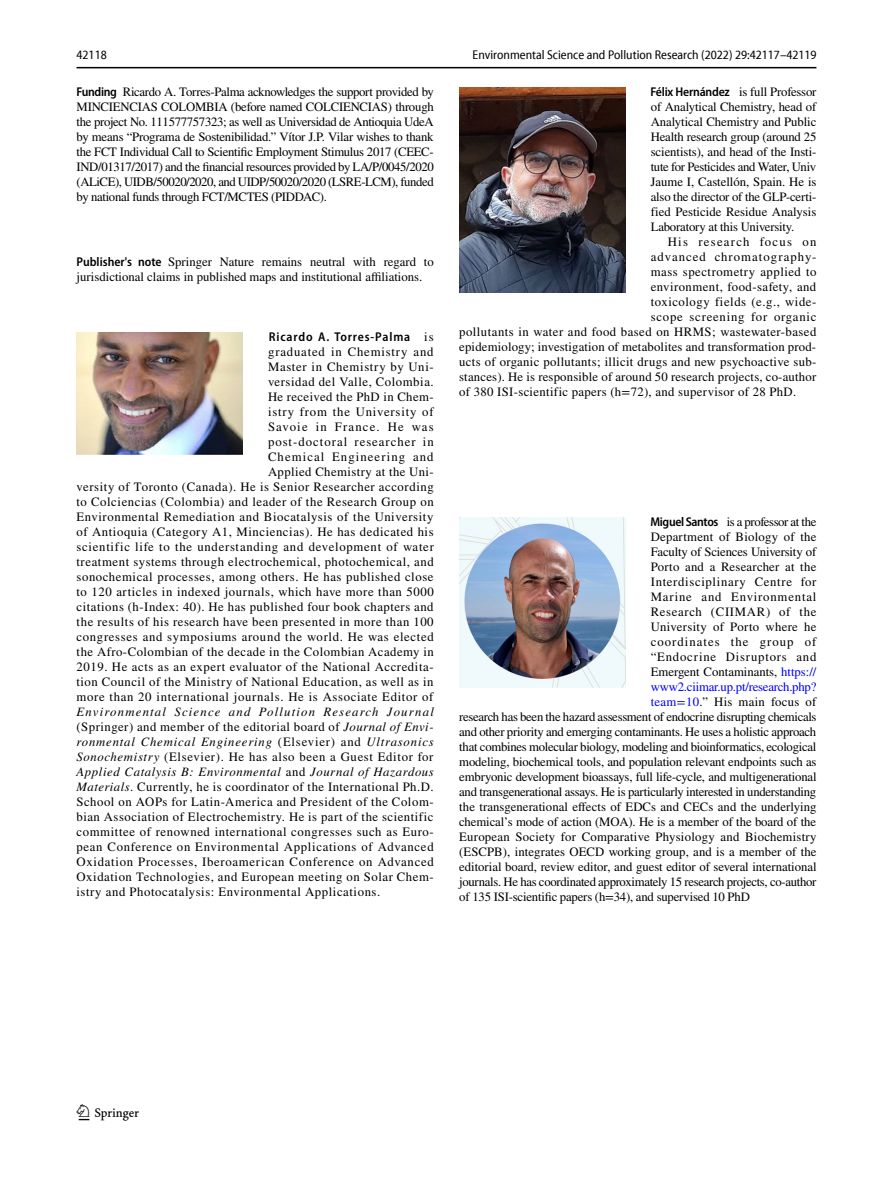
<style>
.page{position:relative;width:893px;height:1187px;background:#fff}
.page>*{position:absolute;margin:0;border:0;box-sizing:border-box;transform-origin:0 0}
.t1{font:22.5px "Springnew Regular 2";color:#000}
.t2{font:12.75px/15px "STIX";letter-spacing:.025em;color:#000;text-align:justify}
.t3{font:12.75px/15px "STIX";letter-spacing:.045em;color:#000;text-align:right}
.t4{font:12.75px "STIX";letter-spacing:-.02em;color:#000}
.t5{font:12.75px/15px "STIX";color:#000}
.t6{font:12.75px "STIX";letter-spacing:-.015em;color:#000}
.t7{font:12.75px "STIX";letter-spacing:-.025em;color:#000}
.t8{font:12.75px "STIX";letter-spacing:-.01em;color:#000}
.t9{font:12.75px "STIX";letter-spacing:.005em;color:#000}
.t10{font:semi-condensed 12.75px "Myriad Pro Unic";color:#000}
.t11{font:12.75px "STIX";letter-spacing:-.005em;color:#000}
.t12{font:12.75px "STIX";letter-spacing:.06em;color:#000}
.t13{font:12.75px "STIX";letter-spacing:.055em;color:#000}
.t14{font:12.75px "STIX";letter-spacing:.08em;color:#000}
.t15{font:12.75px "STIX";letter-spacing:-.015em;color:#00f}
.t16{font:12.75px "STIX";letter-spacing:-.03em;color:#000}
.t17{font:600 semi-condensed 12.75px "Myriad Pro";letter-spacing:.065em;color:#000}
.t18{font:12.75px "STIX";letter-spacing:.065em;color:#000}
.t19{font:12.75px "STIX";letter-spacing:.1em;color:#000}
.s1{font-family:"Myriad Pro";font-weight:600;font-stretch:semi-condensed}
.s2{font-family:"STIX";font-weight:400;font-stretch:normal}
.s3{font-style:italic}
.s4{color:#00f}
</style>
<div class="page">
<hr style="left:77px;top:67px;width:739px;height:1px;background:#000">
<img style="left:77px;top:332px;width:165px;height:122px">
<img style="left:459px;top:88px;width:166px;height:204px">
<img style="left:459px;top:517px;width:166px;height:170px">
<p class="t10" style="left:77px;top:50px;width:32px">42118</p>
<p class="t10" style="left:473px;top:50px;width:346px">Environmental Science and Pollution Research (2022) 29:42117–42119</p>
<p class="t2" style="left:77px;top:85px;width:359px"><span class="s1">Funding</span> Ricardo A. Torres-Palma acknowledges the support provided by MINCIENCIAS COLOMBIA (before named COLCIENCIAS) through the project No. 111577757323; as well as Universidad de Antioquia UdeA by means “Programa de Sostenibilidad.” Vítor J.P. Vilar wishes to thank the FCT Individual Call to Scientific Employment Stimulus 2017 (CEEC-IND/01317/2017) and the financial resources provided by LA/P/0045/2020 (ALiCE), UIDB/50020/2020, and UIDP/50020/2020 (LSRE-LCM), funded by national funds through FCT/MCTES (PIDDAC).</p>
<p class="t5" style="left:77px;top:255px;width:359px"><span class="s1">Publisher's note</span> Springer Nature remains neutral with regard to jurisdictional claims in published maps and institutional affiliations.</p>
<p class="t17" style="left:269px;top:329px;width:166px">Ricardo A. Torres‑Palma <span class="s2">is</span></p>
<p class="t3" style="left:77px;top:345px;width:359px">graduated in Chemistry and<br>Master in Chemistry by Uni-<br>versidad del Valle, Colombia.<br>He received the PhD in Chem-<br>istry from the University of<br>Savoie in France. He was<br>post-doctoral researcher in<br>Chemical Engineering and<br>Applied Chemistry at the Uni-<br>versity of Toronto (Canada). He is Senior Researcher according to Colciencias (Colombia) and leader of the Research Group on Environmental Remediation and Biocatalysis of the University of Antioquia (Category A1, Minciencias). He has dedicated his scientific life to the understanding and development of water treatment systems through electrochemical, photochemical, and sonochemical processes, among others. He has published close to 120 articles in indexed journals, which have more than 5000 citations (h-Index: 40). He has published four book chapters and the results of his research have been presented in more than 100 congresses and symposiums around the world. He was elected the Afro-Colombian of the decade in the Colombian Academy in 2019. He acts as an expert evaluator of the National Accredita&shy;tion Council of the Ministry of National Education, as well as in more than 20 international journals. He is Associate Editor of</p>
<p class="t2" style="left:77px;top:705px;width:359px"><span class="s3">Environmental Science and Pollution Research Journal </span>(Springer) and member of the editorial board of <span class="s3">Journal of Envi&shy;ronmental Chemical Engineering</span> (Elsevier) and <span class="s3">Ultrasonics Sonochemistry</span> (Elsevier). He has also been a Guest Editor for <span class="s3">Applied Catalysis B: Environmental</span> and <span class="s3">Journal of Hazardous Materials</span>. Currently, he is coordinator of the International Ph.D.<br>School on AOPs for Latin-America and President of the Colom&shy;bian Association of Electrochemistry. He is part of the scientific committee of renowned international congresses such as Euro&shy;pean Conference on Environmental Applications of Advanced Oxidation Processes, Iberoamerican Conference on Advanced Oxidation Technologies, and European meeting on Solar Chem&shy;istry and Photocatalysis: Environmental Applications.</p>
<p class="t2" style="left:650px;top:85px;width:167px"><span class="s1">Félix Hernández</span> is full Professor of Analytical Chemistry, head of Analytical Chemistry and Public Health research group (around 25 scientists), and head of the Insti&shy;tute for Pesticides and Water, Univ Jaume I, Castellón, Spain. He is also the director of the GLP-certi&shy;fied Pesticide Residue Analysis Laboratory at this University.</p>
<p class="t19" style="left:668px;top:233px;width:150px">His research focus on</p>
<p class="t14" style="left:651px;top:248px;width:167px">advanced chromatography-</p>
<p class="t2" style="left:651px;top:265px;width:167px">mass spectrometry applied to</p>
<p class="t2" style="left:651px;top:280px;width:167px">environment, food-safety, and</p>
<p class="t2" style="left:651px;top:295px;width:167px">toxicology fields (e.g., wide-</p>
<p class="t12" style="left:651px;top:308px;width:167px">scope screening for organic</p>
<p class="t2" style="left:459px;top:325px;width:359px">pollutants in water and food based on HRMS; wastewater-based</p>
<p class="t2" style="left:459px;top:340px;width:358px">epidemiology; investigation of metabolites and transformation prod-</p>
<p class="t2" style="left:459px;top:355px;width:359px">ucts of organic pollutants; illicit drugs and new psychoactive sub-</p>
<p class="t2" style="left:459px;top:370px;width:359px">stances). He is responsible of around 50 research projects, co-author</p>
<p class="t2" style="left:459px;top:385px;width:339px">of 380 ISI-scientific papers (h=72), and supervisor of 28 PhD.</p>
<p class="t16" style="left:650px;top:512px;width:167px"><span class="s1">Miguel Santos</span> is a professor at the</p>
<p class="t2" style="left:651px;top:529px;width:167px">Department of Biology of the</p>
<p class="t6" style="left:651px;top:542px;width:167px">Faculty of Sciences University of</p>
<p class="t2" style="left:651px;top:559px;width:167px">Porto and a Researcher at the</p>
<p class="t13" style="left:651px;top:572px;width:167px">Interdisciplinary Centre for</p>
<p class="t18" style="left:651px;top:587px;width:167px">Marine and Environmental</p>
<p class="t13" style="left:651px;top:602px;width:167px">Research (CIIMAR) of the</p>
<p class="t2" style="left:651px;top:619px;width:167px">University of Porto where he</p>
<p class="t14" style="left:651px;top:632px;width:167px">coordinates the group of</p>
<p class="t12" style="left:651px;top:647px;width:167px">“Endocrine Disruptors and</p>
<p class="t5" style="left:651px;top:664px;width:167px">Emergent Contaminants, <span class="s4">https://</span></p>
<p class="t15" style="left:651px;top:677px;width:167px">www2.ciimar.up.pt/research.php?</p>
<p class="t2" style="left:651px;top:694px;width:167px"><span class="s4">team=10</span>.” His main focus of</p>
<p class="t7" style="left:459px;top:707px;width:359px">research has been the hazard assessment of endocrine disrupting chemicals</p>
<p class="t4" style="left:459px;top:722px;width:358px">and other priority and emerging contaminants. He uses a holistic approach</p>
<p class="t4" style="left:459px;top:737px;width:359px">that combines molecular biology, modeling and bioinformatics, ecological</p>
<p class="t8" style="left:459px;top:752px;width:359px">modeling, biochemical tools, and population relevant endpoints such as</p>
<p class="t6" style="left:459px;top:767px;width:359px">embryonic development bioassays, full life-cycle, and multigenerational</p>
<p class="t4" style="left:459px;top:782px;width:358px">and transgenerational assays. He is particularly interested in understanding</p>
<p class="t9" style="left:459px;top:797px;width:359px">the transgenerational effects of EDCs and CECs and the underlying</p>
<p class="t8" style="left:459px;top:812px;width:358px">chemical’s mode of action (MOA). He is a member of the board of the</p>
<p class="t2" style="left:459px;top:829px;width:359px">European Society for Comparative Physiology and Biochemistry</p>
<p class="t9" style="left:459px;top:842px;width:359px">(ESCPB), integrates OECD working group, and is a member of the</p>
<p class="t11" style="left:459px;top:857px;width:359px">editorial board, review editor, and guest editor of several international</p>
<p class="t7" style="left:459px;top:872px;width:359px">journals. He has coordinated approximately 15 research projects, co-author</p>
<p class="t6" style="left:459px;top:887px;width:292px">of 135 ISI-scientific papers (h=34), and supervised 10 PhD</p>
<h1 class="t1" style="left:79px;top:1104px;width:62px">1 3</h1>
</div>
